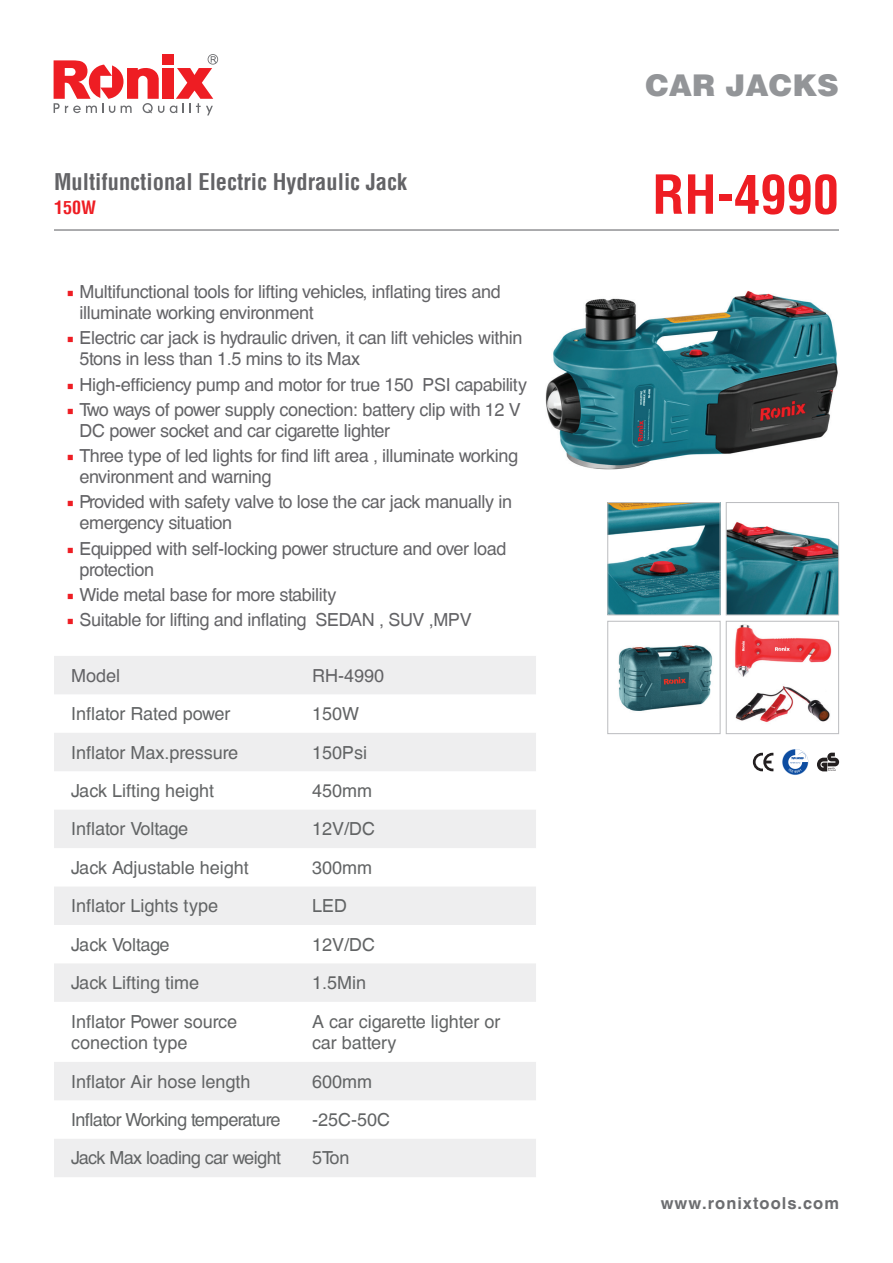
<style>
.page{position:relative;width:893px;height:1263px;background:#fff}
.page>*{position:absolute;margin:0;border:0;box-sizing:border-box;transform-origin:0 0}
.t1{font:700 condensed 52.5px "Helvetica LT";color:#ee1d23}
.t2{font:900 30px "Helvetica LT";color:#939598}
.t3{font:700 condensed 22.5px "Helvetica LT";color:#636366}
.t4{font:18px/21px "Helvetica CE";letter-spacing:-.02em;color:#636366}
.t5{font:18px/21.6px "Helvetica CE";color:#626465}
.t6{font:18px "Helvetica CE";letter-spacing:-.03em;color:#626465}
.t7{font:18px "Helvetica CE";letter-spacing:-.02em;color:#626465}
.t8{font:700 condensed 18px "Helvetica LT";color:#ee1d23}
.t9{font:700 16.5px "Helvetica CE";letter-spacing:.06em;color:#6c6d70}
.s1{font-family:"Minion Pro";color:#ee1d23}
</style>
<div class="page">
<svg style="left:170px;top:54px;width:48px;height:61px"></svg>
<div style="left:162px;top:68px;width:11px;height:31px;background:#ee1d23"></div>
<svg style="left:54px;top:60px;width:110px;height:53px"></svg>
<div style="left:162px;top:54px;width:11px;height:11px;background:#ee1d23"></div>
<svg style="left:54px;top:656px;width:482px;height:521px;fill:#eeeeef"></svg>
<hr style="left:54px;top:229px;width:785px;height:2px;background:#6c6d70">
<img style="left:545px;top:291px;width:293px;height:179px">
<img style="left:609px;top:504px;width:110px;height:109px">
<div style="left:607px;top:502px;width:114px;height:113px;border:1px solid #bcbdc0"></div>
<img style="left:728px;top:522px;width:109px;height:91px">
<div style="left:726px;top:502px;width:113px;height:113px;border:1px solid #bcbdc0"></div>
<svg style="left:782px;top:749px;width:26px;height:26px"></svg>
<svg style="left:753px;top:753px;width:20px;height:18px"></svg>
<svg style="left:817px;top:753px;width:22px;height:18px"></svg>
<img style="left:618px;top:645px;width:95px;height:66px">
<div style="left:607px;top:621px;width:114px;height:113px;border:1px solid #bcbdc0"></div>
<img style="left:735px;top:624px;width:97px;height:53px">
<div style="left:726px;top:621px;width:113px;height:113px;border:1px solid #bcbdc0"></div>
<img style="left:735px;top:686px;width:95px;height:36px">
<p class="t3" style="left:54px;top:167px;width:355px">Multifunctional Electric Hydraulic Jack</p>
<p class="t8" style="left:54px;top:196px;width:43px">150W</p>
<p class="t4" style="left:80px;top:281px;width:423px;text-indent:-13px"><span class="s1">■</span> Multifunctional tools for lifting vehicles, inflating tires and illuminate working environment</p>
<p class="t4" style="left:80px;top:328px;width:444px;text-indent:-13px"><span class="s1">■</span> Electric car jack is hydraulic driven, it can lift vehicles within<br>5tons in less than 1.5 mins to its Max</p>
<p class="t4" style="left:67px;top:374px;width:462px"><span class="s1">■</span> High-efficiency pump and motor for true 150 PSI capability</p>
<p class="t4" style="left:80px;top:399px;width:443px;text-indent:-13px"><span class="s1">■</span> Two ways of power supply conection: battery clip with 12 V<br>DC power socket and car cigarette lighter</p>
<p class="t4" style="left:80px;top:445px;width:440px;text-indent:-13px"><span class="s1">■</span> Three type of led lights for find lift area , illuminate working environment and warning</p>
<p class="t4" style="left:80px;top:492px;width:434px;text-indent:-13px"><span class="s1">■</span> Provided with safety valve to lose the car jack manually in emergency situation</p>
<p class="t4" style="left:80px;top:538px;width:428px;text-indent:-13px"><span class="s1">■</span> Equipped with self-locking power structure and over load protection</p>
<p class="t4" style="left:67px;top:584px;width:271px"><span class="s1">■</span> Wide metal base for more stability</p>
<p class="t4" style="left:67px;top:609px;width:407px"><span class="s1">■</span> Suitable for lifting and inflating SEDAN , SUV ,MPV</p>
<p class="t4" style="left:71px;top:665px;width:51px">Model</p>
<p class="t4" style="left:312px;top:665px;width:74px">RH-4990</p>
<p class="t5" style="left:71px;top:703px;width:161px">Inflator Rated power</p>
<p class="t5" style="left:312px;top:703px;width:49px">150W</p>
<p class="t5" style="left:71px;top:741px;width:169px">Inflator Max.pressure</p>
<p class="t5" style="left:312px;top:741px;width:57px">150Psi</p>
<p class="t5" style="left:71px;top:780px;width:145px">Jack Lifting height</p>
<p class="t5" style="left:312px;top:780px;width:62px">450mm</p>
<p class="t5" style="left:71px;top:818px;width:119px">Inflator Voltage</p>
<p class="t5" style="left:312px;top:818px;width:65px">12V/DC</p>
<p class="t5" style="left:71px;top:857px;width:179px">Jack Adjustable height</p>
<p class="t5" style="left:312px;top:857px;width:62px">300mm</p>
<p class="t5" style="left:71px;top:895px;width:149px">Inflator Lights type</p>
<p class="t5" style="left:312px;top:895px;width:37px">LED</p>
<p class="t7" style="left:71px;top:934px;width:100px">Jack Voltage</p>
<p class="t5" style="left:312px;top:934px;width:65px">12V/DC</p>
<p class="t5" style="left:71px;top:972px;width:130px">Jack Lifting time</p>
<p class="t5" style="left:312px;top:972px;width:56px">1.5Min</p>
<p class="t5" style="left:71px;top:1010px;width:168px">Inflator Power source conection type</p>
<p class="t5" style="left:312px;top:1010px;width:190px">A car cigarette lighter or car battery</p>
<p class="t5" style="left:71px;top:1071px;width:181px">Inflator Air hose length</p>
<p class="t5" style="left:312px;top:1071px;width:62px">600mm</p>
<p class="t6" style="left:71px;top:1109px;width:211px">Inflator Working temperature</p>
<p class="t5" style="left:312px;top:1109px;width:80px">-25C-50C</p>
<p class="t6" style="left:71px;top:1148px;width:212px">Jack Max loading car weight</p>
<p class="t5" style="left:312px;top:1147px;width:39px">5Ton</p>
<h2 class="t2" style="left:646px;top:65px;width:195px">CAR JACKS</h2>
<h1 class="t1" style="left:652px;top:162px;width:188px">RH-4990</h1>
<p class="t9" style="left:661px;top:1193px;width:180px">www.ronixtools.com</p>
</div>
